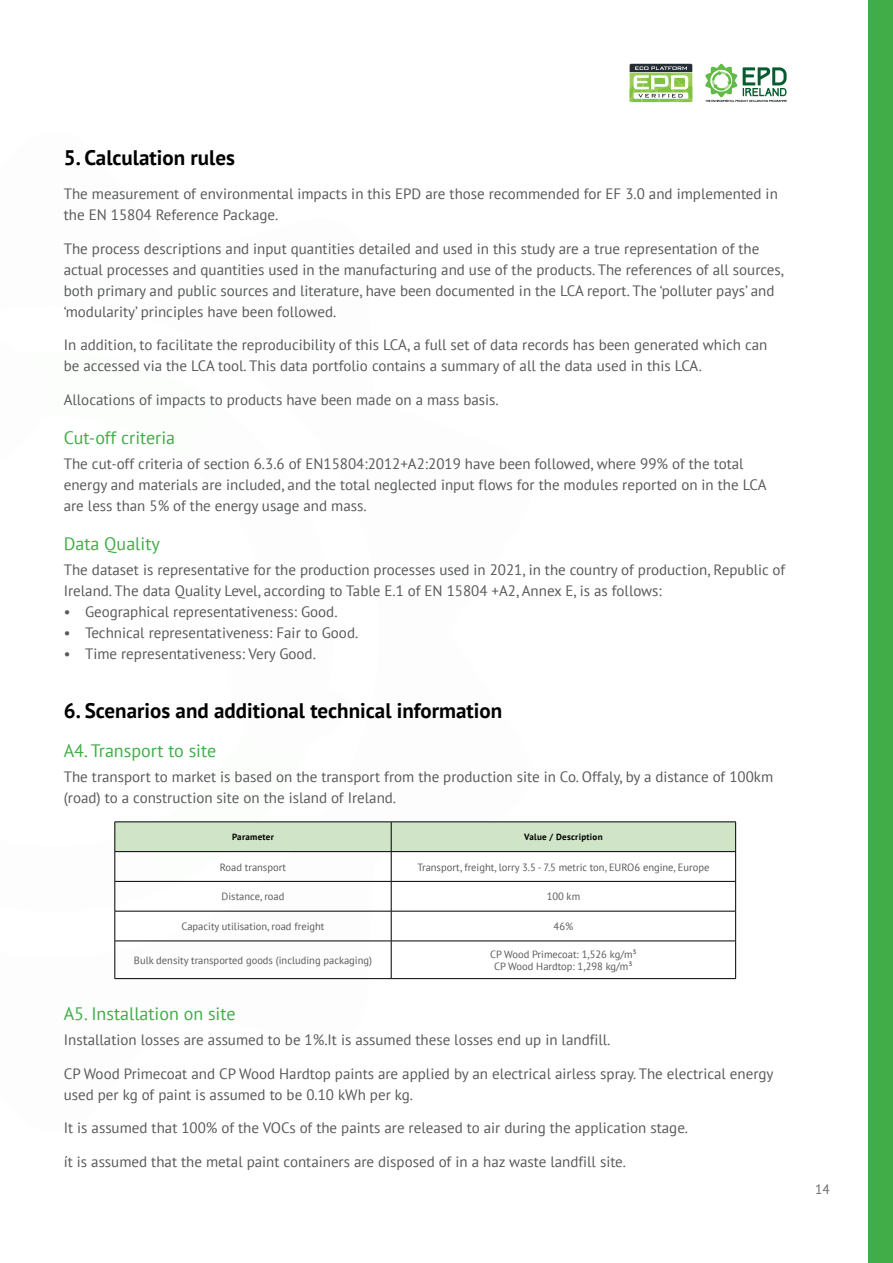
<style>
.page{position:relative;width:893px;height:1263px;background:#fff}
.page>*{position:absolute;margin:0;border:0;box-sizing:border-box;transform-origin:0 0}
.t1{font:700 21px "PT Sans";color:#000}
.t2{font:18px "PT Sans";color:#41ad49}
.t3{font:15px/21px "PT Sans";color:#58595b}
.t4{font:13.5px "PT Sans";color:#696a6d}
.t5{font:10.5px/12.6px "PT Sans";color:#58595b;text-align:center}
.t6{font:700 9px "PT Sans";letter-spacing:.03em;color:#000}
</style>
<div class="page">
<div style="left:868px;top:0;width:25px;height:1263px;background:#41ad49"></div>
<svg style="left:705px;top:64px;width:82px;height:38px"></svg>
<svg style="left:630px;top:64px;width:62px;height:38px"></svg>
<hr style="left:115px;top:881px;width:276px;height:1px;background:#000">
<hr style="left:391px;top:881px;width:345px;height:1px;background:#000">
<hr style="left:115px;top:911px;width:276px;height:1px;background:#000">
<hr style="left:391px;top:911px;width:345px;height:1px;background:#000">
<hr style="left:115px;top:941px;width:276px;height:1px;background:#000">
<hr style="left:391px;top:941px;width:345px;height:1px;background:#000">
<hr style="left:115px;top:978px;width:276px;height:1px;background:#000">
<hr style="left:391px;top:978px;width:345px;height:1px;background:#000">
<hr style="left:115px;top:881px;width:1px;height:30px;background:#000">
<hr style="left:735px;top:881px;width:1px;height:30px;background:#000">
<hr style="left:115px;top:911px;width:1px;height:30px;background:#000">
<hr style="left:735px;top:911px;width:1px;height:30px;background:#000">
<hr style="left:115px;top:941px;width:1px;height:37px;background:#000">
<hr style="left:735px;top:941px;width:1px;height:37px;background:#000">
<hr style="left:115px;top:821px;width:276px;height:1px;background:#000">
<hr style="left:391px;top:821px;width:345px;height:1px;background:#000">
<svg style="left:115px;top:822px;width:621px;height:59px"></svg>
<hr style="left:391px;top:881px;width:1px;height:30px;background:#000">
<hr style="left:391px;top:911px;width:1px;height:30px;background:#000">
<hr style="left:391px;top:941px;width:1px;height:37px;background:#000">
<h1 class="t1" style="left:64px;top:144px;width:173px">5. Calculation rules</h1>
<p class="t3" style="left:64px;top:183px;width:716px">The measurement of environmental impacts in this EPD are those recommended for EF 3.0 and implemented in the EN 15804 Reference Package.</p>
<p class="t3" style="left:64px;top:237px;width:722px">The process descriptions and input quantities detailed and used in this study are a true representation of the actual processes and quantities used in the manufacturing and use of the products. The references of all sources, both primary and public sources and literature, have been documented in the LCA report. The ‘polluter pays’ and ‘modularity’ principles have been followed.</p>
<p class="t3" style="left:64px;top:334px;width:705px">In addition, to facilitate the reproducibility of this LCA, a full set of data records has been generated which can be accessed via the LCA tool. This data portfolio contains a summary of all the data used in this LCA.</p>
<p class="t3" style="left:64px;top:389px;width:436px">Allocations of impacts to products have been made on a mass basis.</p>
<p class="t2" style="left:64px;top:426px;width:113px">Cut-off criteria</p>
<p class="t3" style="left:64px;top:453px;width:704px">The cut-off criteria of section 6.3.6 of EN15804:2012+A2:2019 have been followed, where 99% of the total energy and materials are included, and the total neglected input flows for the modules reported on in the LCA are less than 5% of the energy usage and mass.</p>
<p class="t2" style="left:64px;top:532px;width:98px">Data Quality</p>
<p class="t3" style="left:64px;top:559px;width:723px">The dataset is representative for the production processes used in 2021, in the country of production, Republic of<br>Ireland. The data Quality Level, according to Table E.1 of EN 15804 +A2, Annex E, is as follows:</p>
<p class="t3" style="left:64px;top:601px;width:275px">• Geographical representativeness: Good.</p>
<p class="t3" style="left:64px;top:622px;width:296px">• Technical representativeness: Fair to Good.</p>
<p class="t3" style="left:64px;top:643px;width:254px">• Time representativeness: Very Good.</p>
<h1 class="t1" style="left:64px;top:697px;width:440px">6. Scenarios and additional technical information</h1>
<p class="t2" style="left:64px;top:739px;width:154px">A4. Transport to site</p>
<p class="t3" style="left:64px;top:766px;width:711px">The transport to market is based on the transport from the production site in Co. Offaly, by a distance of 100km (road) to a construction site on the island of Ireland.</p>
<p class="t6" style="left:232px;top:831px;width:43px">Parameter</p>
<p class="t6" style="left:524px;top:831px;width:80px">Value / Description</p>
<p class="t5" style="left:220px;top:860px;width:68px">Road transport</p>
<p class="t5" style="left:417px;top:860px;width:294px">Transport, freight, lorry 3.5 - 7.5 metric ton, EURO6 engine, Europe</p>
<p class="t5" style="left:222px;top:890px;width:64px">Distance, road</p>
<p class="t5" style="left:547px;top:890px;width:35px">100 km</p>
<p class="t5" style="left:182px;top:920px;width:144px">Capacity utilisation, road freight</p>
<p class="t5" style="left:554px;top:920px;width:21px">46%</p>
<p class="t5" style="left:134px;top:953px;width:240px">Bulk density transported goods (including packaging)</p>
<p class="t5" style="left:490px;top:947px;width:148px">CP Wood Primecoat: 1,526 kg/m³<br>CP Wood Hardtop: 1,298 kg/m³</p>
<p class="t2" style="left:64px;top:1002px;width:173px">A5. Installation on site</p>
<p class="t3" style="left:64px;top:1029px;width:548px">Installation losses are assumed to be 1%.It is assumed these losses end up in landfill.</p>
<p class="t3" style="left:64px;top:1062px;width:711px">CP Wood Primecoat and CP Wood Hardtop paints are applied by an electrical airless spray. The electrical energy used per kg of paint is assumed to be 0.10 kWh per kg.</p>
<p class="t3" style="left:64px;top:1117px;width:626px">It is assumed that 100% of the VOCs of the paints are released to air during the application stage.</p>
<p class="t3" style="left:64px;top:1151px;width:564px">ít is assumed that the metal paint containers are disposed of in a haz waste landfill site.</p>
<p class="t4" style="left:815px;top:1181px;width:16px">14</p>
</div>
